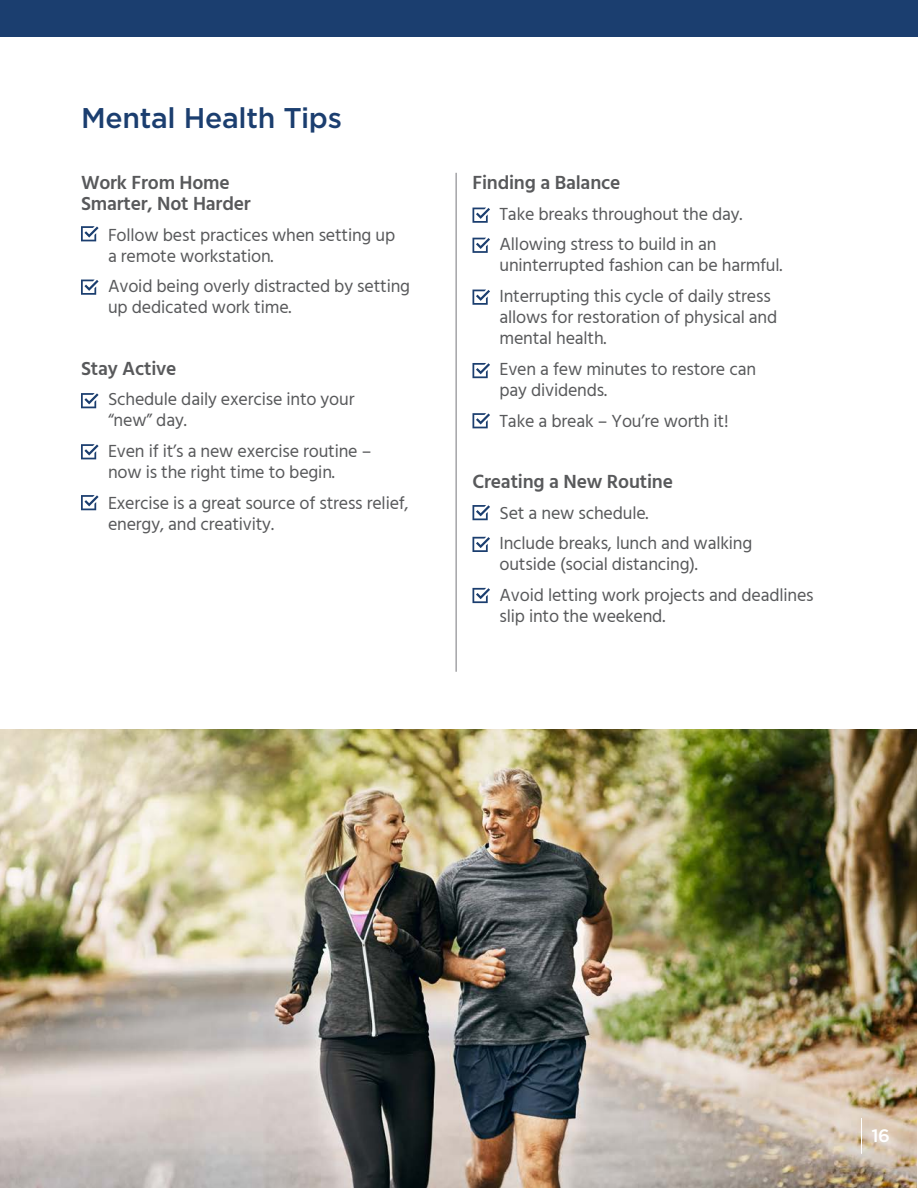
<style>
.page{position:relative;width:918px;height:1188px;background:#fff}
.page>*{position:absolute;margin:0;border:0;box-sizing:border-box;transform-origin:0 0}
.t1{font:500 28.5px "Gotham";letter-spacing:-.01em;color:#1b3e6f}
.t2{font:600 19.5px/21px "Hind";letter-spacing:-.01em;color:#58595b}
.t3{font:18px/21px "Hind";letter-spacing:-.01em;color:#58595b}
.t4{font:500 18px "Gotham";color:#fff}
</style>
<div class="page">
<img style="left:0;top:730px;width:917px;height:458px">
<hr style="left:917px;top:730px;width:1px;height:458px;background:#e7ebe8">
<hr style="left:456px;top:173px;width:1px;height:499px;background:#77777b">
<svg style="left:81px;top:226px;width:18px;height:15px"></svg>
<svg style="left:472px;top:208px;width:18px;height:15px"></svg>
<svg style="left:472px;top:238px;width:18px;height:15px"></svg>
<svg style="left:472px;top:290px;width:18px;height:15px"></svg>
<svg style="left:472px;top:363px;width:18px;height:15px"></svg>
<svg style="left:472px;top:413px;width:18px;height:15px"></svg>
<svg style="left:472px;top:505px;width:18px;height:15px"></svg>
<svg style="left:472px;top:537px;width:18px;height:15px"></svg>
<svg style="left:472px;top:588px;width:18px;height:15px"></svg>
<svg style="left:81px;top:280px;width:18px;height:15px"></svg>
<svg style="left:81px;top:393px;width:18px;height:15px"></svg>
<svg style="left:81px;top:444px;width:18px;height:15px"></svg>
<svg style="left:81px;top:495px;width:18px;height:15px"></svg>
<hr style="left:861px;top:1118px;width:1px;height:36px;background:#fff">
<div style="left:0;top:0;width:918px;height:36px;background:#1b3e6f"></div>
<h1 class="t1" style="left:81px;top:102px;width:262px">Mental Health Tips</h1>
<p class="t2" style="left:81px;top:173px;width:171px">Work From Home<br>Smarter, Not Harder</p>
<p class="t3" style="left:108px;top:225px;width:289px">Follow best practices when setting up a remote workstation.</p>
<p class="t3" style="left:108px;top:277px;width:304px">Avoid being overly distracted by setting up dedicated work time.</p>
<p class="t2" style="left:81px;top:359px;width:97px">Stay Active</p>
<p class="t3" style="left:108px;top:390px;width:248px">Schedule daily exercise into your “new” day.</p>
<p class="t3" style="left:108px;top:442px;width:265px">Even if it’s a new exercise routine – now is the right time to begin.</p>
<p class="t3" style="left:108px;top:493px;width:302px">Exercise is a great source of stress relief, energy, and creativity.</p>
<p class="t2" style="left:472px;top:173px;width:149px">Finding a Balance</p>
<p class="t3" style="left:500px;top:199px;width:244px;line-height:30.8px">Take breaks throughout the day.<br>Allowing stress to build in an</p>
<p class="t3" style="left:500px;top:251px;width:285px;line-height:30.8px">uninterrupted fashion can be harmful.<br>Interrupting this cycle of daily stress</p>
<p class="t3" style="left:500px;top:307px;width:279px">allows for restoration of physical and mental health.</p>
<p class="t3" style="left:500px;top:359px;width:258px">Even a few minutes to restore can pay dividends.</p>
<p class="t3" style="left:500px;top:411px;width:231px">Take a break – You’re worth it!</p>
<p class="t2" style="left:472px;top:472px;width:202px">Creating a New Routine</p>
<p class="t3" style="left:500px;top:498px;width:254px;line-height:30.8px">Set a new schedule.<br>Include breaks, lunch and walking</p>
<p class="t3" style="left:500px;top:550px;width:316px;line-height:30.8px">outside (social distancing).<br>Avoid letting work projects and deadlines</p>
<p class="t3" style="left:500px;top:607px;width:167px">slip into the weekend.</p>
<p class="t4" style="left:871px;top:1125px;width:20px">16</p>
</div>
